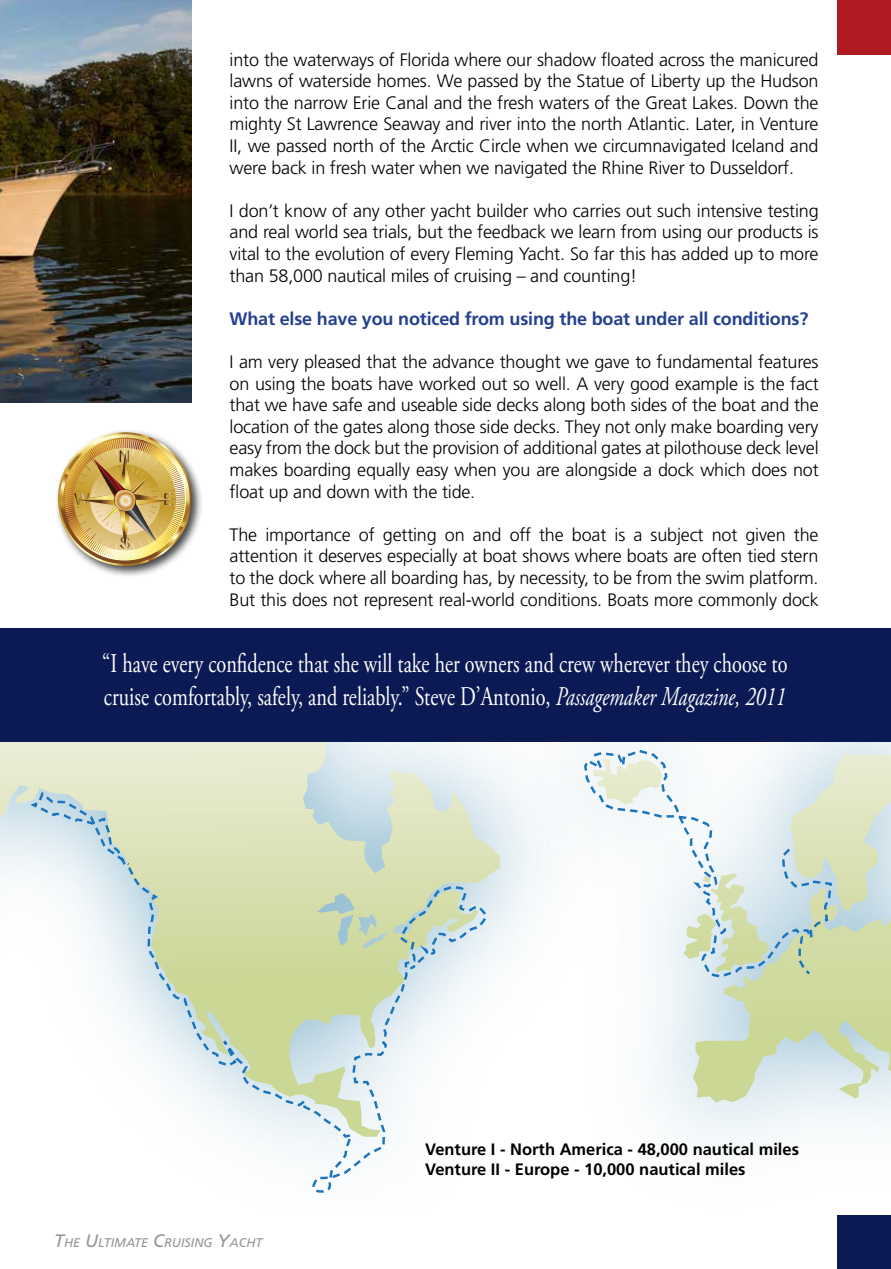
<style>
.page{position:relative;width:891px;height:1269px;background:#fff}
.page>*{position:absolute;margin:0;border:0;box-sizing:border-box;transform-origin:0 0}
.t1{font:27px/32.4px "Adobe Garamond Pro";color:#fff;scale:.75 1}
.t2{font:300 18px/21.6px "Frutiger";letter-spacing:-.01em;color:#000;text-align:justify}
.t3{font:700 18px "Frutiger";letter-spacing:-.01em;color:#25408f}
.t4{font:700 16.5px/19.8px "Frutiger";color:#000}
.t5{font:italic 12.6px "Frutiger";color:#939598}
.s1{font-style:italic}
.s2{font-size:18px}
</style>
<div class="page">
<div style="left:837px;top:0;width:54px;height:55px;background:#af1b20"></div>
<div style="left:837px;top:1216px;width:54px;height:53px;background:#0b1a54"></div>
<img style="left:0;top:0;width:192px;height:403px">
<svg style="left:0;top:741px;width:460px;height:276px"></svg>
<img style="left:460px;top:741px;width:431px;height:400px">
<svg style="left:583px;top:748px;width:230px;height:244px"></svg>
<svg style="left:683px;top:754px;width:208px;height:349px;background:#d6e2cf"></svg>
<svg style="left:27px;top:790px;width:105px;height:78px;background:#d0e0df"></svg>
<svg style="left:126px;top:864px;width:362px;height:329px"></svg>
<div style="left:55px;top:429px;width:149px;height:149px;background:#000;opacity:.75"></div>
<svg style="left:58px;top:432px;width:134px;height:134px"></svg>
<svg style="left:60px;top:434px;width:130px;height:130px"></svg>
<img style="left:65px;top:439px;width:120px;height:118px">
<div style="left:0;top:628px;width:891px;height:113px;background:#0b1a54"></div>
<p class="t2" style="left:230px;top:49px;width:590px">into the waterways of Florida where our shadow floated across the manicured lawns of waterside homes. We passed by the Statue of Liberty up the Hudson into the narrow Erie Canal and the fresh waters of the Great Lakes. Down the mighty St Lawrence Seaway and river into the north Atlantic. Later, in Venture II, we passed north of the Arctic Circle when we circumnavigated Iceland and were back in fresh water when we navigated the Rhine River to Dusseldorf.</p>
<p class="t2" style="left:230px;top:200px;width:591px">I don’t know of any other yacht builder who carries out such intensive testing and real world sea trials, but the feedback we learn from using our products is vital to the evolution of every Fleming Yacht. So far this has added up to more than 58,000 nautical miles of cruising – and counting!</p>
<p class="t3" style="left:230px;top:308px;width:580px">What else have you noticed from using the boat under all conditions?</p>
<p class="t2" style="left:230px;top:351px;width:591px">I am very pleased that the advance thought we gave to fundamental features on using the boats have worked out so well. A very good example is the fact that we have safe and useable side decks along both sides of the boat and the location of the gates along those side decks. They not only make boarding very easy from the dock but the provision of additional gates at pilothouse deck level makes boarding equally easy when you are alongside a dock which does not float up and down with the tide.</p>
<p class="t2" style="left:230px;top:524px;width:591px">The importance of getting on and off the boat is a subject not given the attention it deserves especially at boat shows where boats are often tied stern to the dock where all boarding has, by necessity, to be from the swim platform.<br>But this does not represent real-world conditions. Boats more commonly dock</p>
<h1 class="t1" style="left:102px;top:649px;width:915px">“I have every confidence that she will take her owners and crew wherever they choose to cruise comfortably, safely, and reliably.” Steve D’Antonio, <span class="s1">Passagemaker Magazine, 2011</span></h1>
<p class="t5" style="left:54px;top:1235px;width:210px"><span class="s2">T</span>HE <span class="s2">U</span>LTIMATE <span class="s2">C</span>RUISING <span class="s2">Y</span>ACHT</p>
<p class="t4" style="left:425px;top:1139px;width:375px">Venture I - North America - 48,000 nautical miles<br>Venture II - Europe - 10,000 nautical miles</p>
</div>
